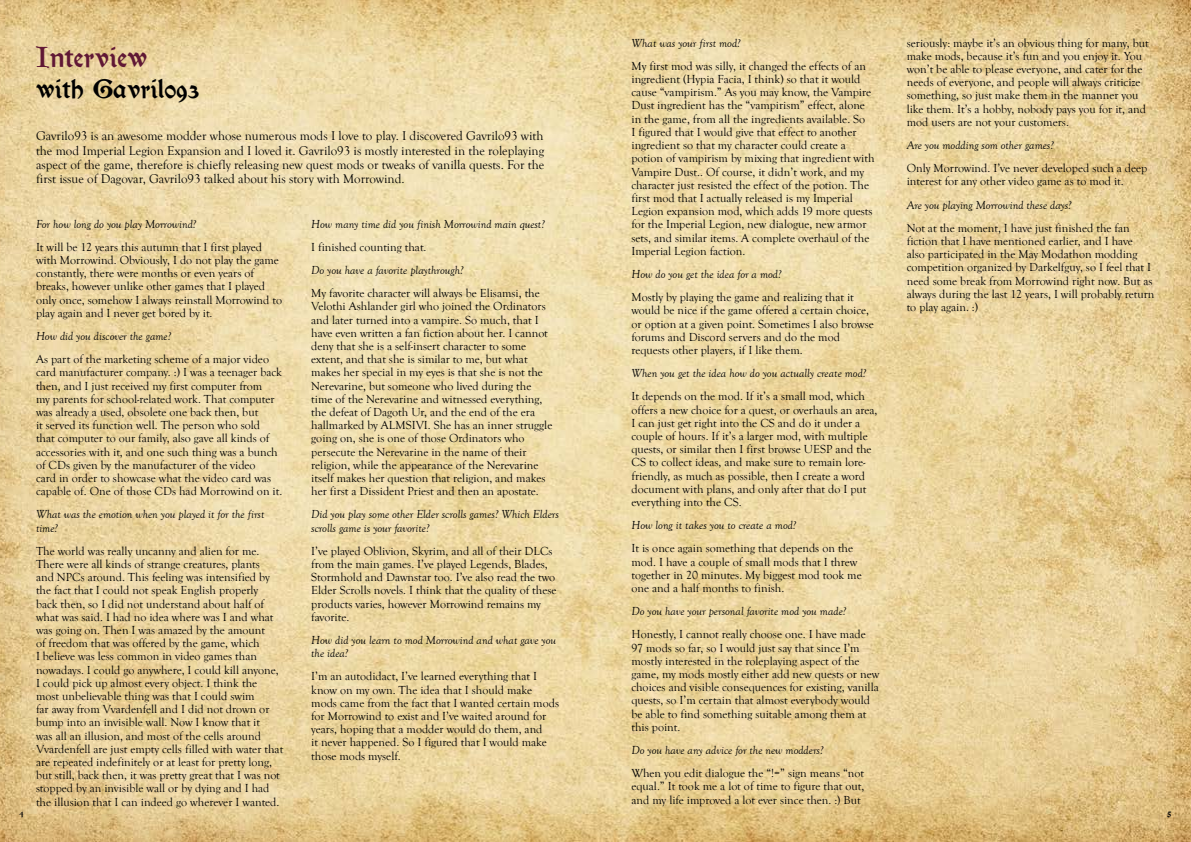
<style>
.page{position:relative;width:1191px;height:842px;background:#fff}
.page>*{position:absolute;margin:0;border:0;box-sizing:border-box;transform-origin:0 0}
.t1{font:900 31px "Morris Roman Alternate";color:#601835}
.t2{font:900 29px "Morris Roman Alternate";color:#000}
.t3{font:13px/14.3px "Goudy Old Style T";color:#000;text-align:justify}
.t4{font:12px/13.2px "Goudy Old Style T";color:#000}
.t5{font:italic 12px/13.2px "Goudy Old Style T";color:#000}
.t6{font:900 10px "Morris Roman Alternate";color:#000}
</style>
<div class="page">
<img style="left:0;top:0;width:1191px;height:842px">
<h1 class="t1" style="left:36px;top:40px;width:113px">Interview</h1>
<h2 class="t2" style="left:36px;top:74px;width:165px">with Gavrilo93</h2>
<p class="t3" style="left:36px;top:129px;width:510px">Gavrilo93 is an awesome modder whose numerous mods I love to play. I discovered Gavrilo93 with the mod Imperial Legion Expansion and I loved it. Gavrilo93 is mostly interested in the roleplaying aspect of the game, therefore is chiefly releasing new quest mods or tweaks of vanilla quests. For the first issue of Dagovar, Gavrilo93 talked about his story with Morrowind.</p>
<p class="t5" style="left:36px;top:217px;width:162px">For how long do you play Morrowind?</p>
<p class="t4" style="left:36px;top:240px;width:247px">It will be 12 years this autumn that I first played with Morrowind. Obviously, I do not play the game constantly, there were months or even years of breaks, however unlike other games that I played only once, somehow I always reinstall Morrowind to play again and I never get bored by it.</p>
<p class="t5" style="left:36px;top:330px;width:137px">How did you discover the game?</p>
<p class="t4" style="left:36px;top:353px;width:248px">As part of the marketing scheme of a major video card manufacturer company. :) I was a teenager back then, and I just received my first computer from<br>my parents for school-related work. That computer was already a used, obsolete one back then, but<br>it served its function well. The person who sold<br>that computer to our family, also gave all kinds of accessories with it, and one such thing was a bunch of CDs given by the manufacturer of the video<br>card in order to showcase what the video card was capable of. One of those CDs had Morrowind on it.</p>
<p class="t5" style="left:36px;top:508px;width:230px">What was the emotion when you played it for the first time?</p>
<p class="t4" style="left:36px;top:544px;width:249px">The world was really uncanny and alien for me.<br>There were all kinds of strange creatures, plants<br>and NPCs around. This feeling was intensified by the fact that I could not speak English properly<br>back then, so I did not understand about half of what was said. I had no idea where was I and what was going on. Then I was amazed by the amount<br>of freedom that was offered by the game, which<br>I believe was less common in video games than nowadays. I could go anywhere, I could kill anyone, I could pick up almost every object. I think the<br>most unbelievable thing was that I could swim<br>far away from Vvardenfell and I did not drown or bump into an invisible wall. Now I know that it<br>was all an illusion, and most of the cells around Vvardenfell are just empty cells filled with water that are repeated indefinitely or at least for pretty long, but still, back then, it was pretty great that I was not stopped by an invisible wall or by dying and I had the illusion that I can indeed go wherever I wanted.</p>
<p class="t5" style="left:311px;top:217px;width:235px">How many time did you finish Morrowind main quest?</p>
<p class="t4" style="left:311px;top:240px;width:117px">I finished counting that.</p>
<p class="t5" style="left:311px;top:264px;width:154px">Do you have a favorite playthrough?</p>
<p class="t4" style="left:311px;top:287px;width:243px">My favorite character will always be Elisamsi, the Velothi Ashlander girl who joined the Ordinators and later turned into a vampire. So much, that I have even written a fan fiction about her. I cannot deny that she is a self-insert character to some extent, and that she is similar to me, but what makes her special in my eyes is that she is not the Nerevarine, but someone who lived during the time of the Nerevarine and witnessed everything, the defeat of Dagoth Ur, and the end of the era hallmarked by ALMSIVI. She has an inner struggle going on, she is one of those Ordinators who persecute the Nerevarine in the name of their religion, while the appearance of the Nerevarine itself makes her question that religion, and makes her first a Dissident Priest and then an apostate.</p>
<p class="t5" style="left:311px;top:508px;width:249px">Did you play some other Elder scrolls games? Which Elders scrolls game is your favorite?</p>
<p class="t4" style="left:311px;top:544px;width:247px">I’ve played Oblivion, Skyrim, and all of their DLCs from the main games. I’ve played Legends, Blades, Stormhold and Dawnstar too. I’ve also read the two Elder Scrolls novels. I think that the quality of these products varies, however Morrowind remains my favorite.</p>
<p class="t5" style="left:311px;top:634px;width:246px">How did you learn to mod Morrowind and what gave you the idea?</p>
<p class="t4" style="left:311px;top:670px;width:249px">I’m an autodidact, I’ve learned everything that I know on my own. The idea that I should make mods came from the fact that I wanted certain mods for Morrowind to exist and I’ve waited around for years, hoping that a modder would do them, and<br>it never happened. So I figured that I would make those mods myself.</p>
<p class="t5" style="left:631px;top:36px;width:111px">What was your first mod?</p>
<p class="t4" style="left:631px;top:60px;width:244px">My first mod was silly, it changed the effects of an ingredient (Hypia Facia, I think) so that it would cause “vampirism.” As you may know, the Vampire Dust ingredient has the “vampirism” effect, alone in the game, from all the ingredients available. So<br>I figured that I would give that effect to another ingredient so that my character could create a potion of vampirism by mixing that ingredient with Vampire Dust.. Of course, it didn’t work, and my character just resisted the effect of the potion. The first mod that I actually released is my Imperial Legion expansion mod, which adds 19 more quests for the Imperial Legion, new dialogue, new armor sets, and similar items. A complete overhaul of the Imperial Legion faction.</p>
<p class="t5" style="left:631px;top:268px;width:152px">How do you get the idea for a mod?</p>
<p class="t4" style="left:631px;top:291px;width:244px">Mostly by playing the game and realizing that it would be nice if the game offered a certain choice, or option at a given point. Sometimes I also browse forums and Discord servers and do the mod requests other players, if I like them.</p>
<p class="t5" style="left:631px;top:367px;width:236px">When you get the idea how do you actually create mod?</p>
<p class="t4" style="left:631px;top:390px;width:247px">It depends on the mod. If it’s a small mod, which offers a new choice for a quest, or overhauls an area, I can just get right into the CS and do it under a couple of hours. If it’s a larger mod, with multiple quests, or similar then I first browse UESP and the CS to collect ideas, and make sure to remain lore&shy;friendly, as much as possible, then I create a word document with plans, and only after that do I put everything into the CS.</p>
<p class="t5" style="left:631px;top:519px;width:166px">How long it takes you to create a mod?</p>
<p class="t4" style="left:631px;top:542px;width:232px">It is once again something that depends on the mod. I have a couple of small mods that I threw together in 20 minutes. My biggest mod took me one and a half months to finish.</p>
<p class="t5" style="left:631px;top:605px;width:216px">Do you have your personal favorite mod you made?</p>
<p class="t4" style="left:631px;top:628px;width:249px">Honestly, I cannot really choose one. I have made 97 mods so far, so I would just say that since I’m mostly interested in the roleplaying aspect of the game, my mods mostly either add new quests or new choices and visible consequences for existing, vanilla quests, so I’m certain that almost everybody would be able to find something suitable among them at this point.</p>
<p class="t5" style="left:631px;top:744px;width:193px">Do you have any advice for the new modders?</p>
<p class="t4" style="left:631px;top:767px;width:234px;text-align:justify">When you edit dialogue the “!=” sign means “not equal.” It took me a lot of time to figure that out, and my life improved a lot ever since then. :) But</p>
<p class="t4" style="left:906px;top:36px;width:244px">seriously: maybe it’s an obvious thing for many, but make mods, because it’s fun and you enjoy it. You won’t be able to please everyone, and cater for the needs of everyone, and people will always criticize something, so just make them in the manner you like them. It’s a hobby, nobody pays you for it, and mod users are not your customers.</p>
<p class="t5" style="left:906px;top:139px;width:149px">Are you modding som other games?</p>
<p class="t4" style="left:906px;top:162px;width:242px">Only Morrowind. I’ve never developed such a deep interest for any other video game as to mod it.</p>
<p class="t5" style="left:906px;top:198px;width:166px">Are you playing Morrowind these days?</p>
<p class="t4" style="left:906px;top:222px;width:249px">Not at the moment, I have just finished the fan fiction that I have mentioned earlier, and I have<br>also participated in the May Modathon modding competition organized by Darkelfguy, so I feel that I need some break from Morrowind right now. But as always during the last 12 years, I will probably return to play again. :)</p>
<p class="t6" style="left:20px;top:807px;width:6px">4</p>
<p class="t6" style="left:1167px;top:807px;width:6px">5</p>
</div>
